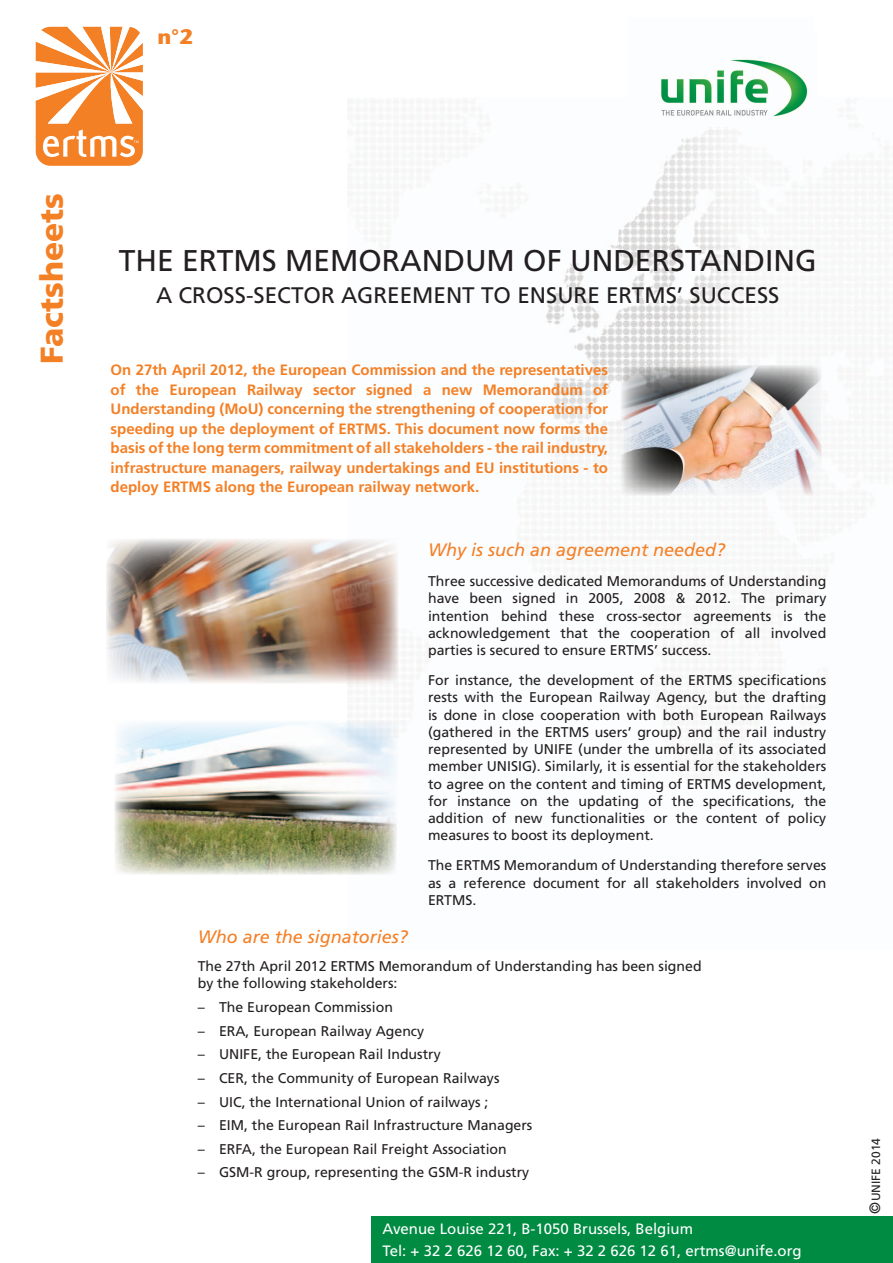
<style>
.page{position:relative;width:893px;height:1263px;background:#fff}
.page>*{position:absolute;margin:0;border:0;box-sizing:border-box;transform-origin:0 0}
.t1{font:900 31.5px "Frutiger";color:#f48026}
.t2{font:30px "Frutiger";color:#231f20}
.t3{font:22.5px "Frutiger";color:#231f20}
.t4{font:700 21px "Stone Sans";color:#f48026}
.t5{font:italic 18px "Frutiger";color:#f48026}
.t6{font:700 15px/19.5px "Frutiger";color:#f48026;text-align:justify}
.t7{font:15px/22.2px "Frutiger";color:#fff}
.t8{font:14.1px/17.2px "Frutiger";color:#231f20;text-align:justify}
.t9{font:12px "Frutiger";color:#231f20}
.s1{font-size:15px}
</style>
<div class="page">
<svg style="left:36px;top:27px;width:107px;height:139px"></svg>
<img style="left:347px;top:99px;width:542px;height:679px">
<div style="left:372px;top:1216px;width:521px;height:47px;background:#008b43"></div>
<img style="left:628px;top:99px;width:15px;height:18px">
<img style="left:643px;top:59px;width:173px;height:67px">
<img style="left:106px;top:539px;width:292px;height:144px">
<img style="left:114px;top:720px;width:285px;height:155px">
<img style="left:621px;top:365px;width:201px;height:131px">
<h3 class="t4" style="left:157px;top:23px;width:37px">n°2</h3>
<h1 class="t1" style="left:33px;top:364px;width:173px;rotate:-90deg">Factsheets</h1>
<h2 class="t2" style="left:119px;top:243px;width:699px">THE ERTMS MEMORANDUM OF UNDERSTANDING</h2>
<h3 class="t3" style="left:156px;top:282px;width:625px">A CROSS-SECTOR AGREEMENT TO ENSURE ERTMS’ SUCCESS</h3>
<p class="t6" style="left:111px;top:360px;width:499px">On 27th April 2012, the European Commission and the representatives of the European Railway sector signed a new Memorandum of Understanding (MoU) concerning the strengthening of cooperation for speeding up the deployment of ERTMS. This document now forms the basis of the long term commitment of all stakeholders - the rail industry, infrastructure managers, railway undertakings and EU institutions - to deploy ERTMS along the European railway network.</p>
<p class="t5" style="left:428px;top:539px;width:299px">Why is such an agreement needed?</p>
<p class="t8" style="left:428px;top:572px;width:400px">Three successive dedicated Memorandums of Understanding have been signed in 2005, 2008 &amp; 2012. The primary intention behind these cross-sector agreements is the acknowledgement that the cooperation of all involved parties is secured to ensure ERTMS’ success.</p>
<p class="t8" style="left:428px;top:671px;width:400px">For instance, the development of the ERTMS specifications rests with the European Railway Agency, but the drafting is done in close cooperation with both European Railways (gathered in the ERTMS users’ group) and the rail industry represented by UNIFE (under the umbrella of its associated member UNISIG). Similarly, it is essential for the stakeholders to agree on the content and timing of ERTMS development, for instance on the updating of the specifications, the addition of new functionalities or the content of policy measures to boost its deployment.</p>
<p class="t8" style="left:428px;top:857px;width:400px">The ERTMS Memorandum of Understanding therefore serves as a reference document for all stakeholders involved on ERTMS.</p>
<p class="t5" style="left:198px;top:926px;width:212px">Who are the signatories?</p>
<p class="t8" style="left:198px;top:957px;width:505px">The 27th April 2012 ERTMS Memorandum of Understanding has been signed by the following stakeholders:</p>
<p class="t8" style="left:198px;top:998px;width:197px">– The European Commission</p>
<p class="t8" style="left:198px;top:1022px;width:228px">– ERA, European Railway Agency</p>
<p class="t8" style="left:198px;top:1046px;width:244px">– UNIFE, the European Rail Industry</p>
<p class="t8" style="left:198px;top:1069px;width:303px">– CER, the Community of European Railways</p>
<p class="t8" style="left:198px;top:1093px;width:292px">– UIC, the International Union of railways ;</p>
<p class="t8" style="left:198px;top:1116px;width:336px">– EIM, the European Rail Infrastructure Managers</p>
<p class="t8" style="left:198px;top:1140px;width:311px">– ERFA, the European Rail Freight Association</p>
<p class="t8" style="left:198px;top:1164px;width:333px">– GSM-R group, representing the GSM-R industry</p>
<p class="t7" style="left:383px;top:1217px;width:421px">Avenue Louise 221, B-1050 Brussels, Belgium<br>Tel: + 32 2 626 12 60, Fax: + 32 2 626 12 61, ertms@unife.org</p>
<p class="t9" style="left:869px;top:1214px;width:78px;rotate:-90deg"><span class="s1">©</span>UNIFE 2014</p>
</div>
